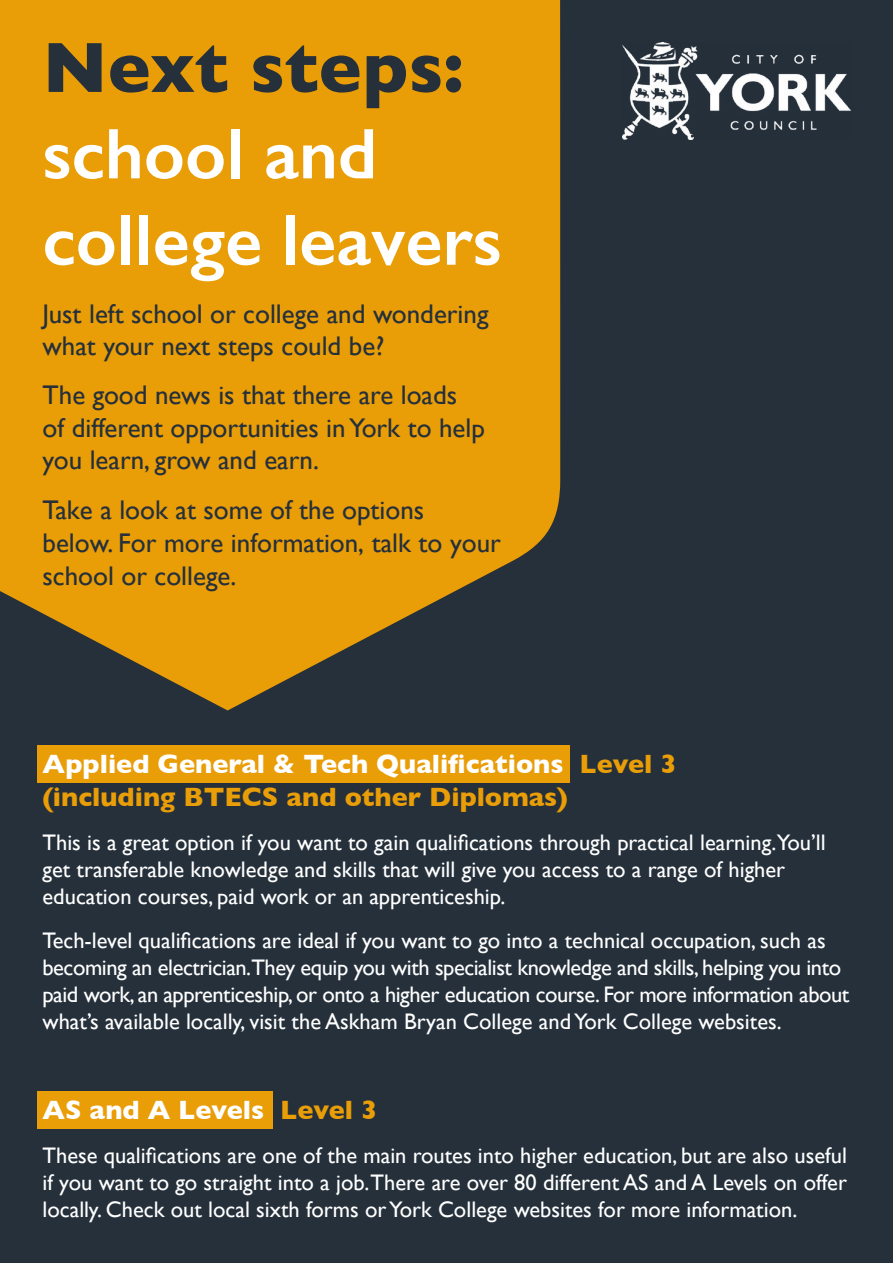
<style>
.page{position:relative;width:893px;height:1263px;background:#25303b}
.page>*{position:absolute;margin:0;border:0;box-sizing:border-box;transform-origin:0 0}
.t1{font:600 72px/86.4px "Gill Sans";color:#fff}
.t2{font:27px/32.4px "Gill Sans";color:#25303b}
.t3{font:700 27px/32.4px "Gill Sans";color:#e99d07}
.t4{font:700 27px "Gill Sans";color:#fff}
.t5{font:22.5px/27px "Gill Sans";color:#fff}
.t6{font:22.5px/27px "Gill Sans";letter-spacing:-.02em;color:#fff}
.s1{font-weight:700;color:#25303b}
.s2{font-style:inherit}
.s3{color:#fff}
.s4{color:#e99d07}
</style>
<div class="page">
<div style="left:38px;top:1091px;width:235px;height:37px;background:#e99d07"></div>
<div style="left:38px;top:745px;width:532px;height:38px;background:#e99d07"></div>
<svg style="left:0;top:0;width:560px;height:710px;background:#d3910c"></svg>
<img style="left:622px;top:43px;width:228px;height:97px">
<h1 class="t1" style="left:43px;top:24px;width:461px"><span class="s1">Next steps: </span>school and college leavers</h1>
<p class="t2" style="left:43px;top:297px;width:448px">Just left school or college and wondering what your next steps could be?</p>
<p class="t2" style="left:43px;top:379px;width:444px">The good news is that there are loads of different opportunities in York to help you learn, grow and earn.</p>
<p class="t2" style="left:43px;top:493px;width:460px;line-height:33px">Take a look at some of the options below. For more information<span class="s2">, talk to your school or college.</span></p>
<h2 class="t3" style="left:43px;top:747px;width:636px"><span class="s3">Applied General &amp; Tech Qualifications</span> Level 3 (including BTECS and other Diplomas)</h2>
<p class="t5" style="left:43px;top:828px;width:785px">This is a great option if you want to gain qualifications through practical learning.You’ll get transferable knowledge and skills that will give you access to a range of higher education courses, paid work or an apprenticeship.</p>
<p class="t6" style="left:43px;top:926px;width:808px">Tech-level qualifications are ideal if you want to go into a technical occupation, such as becoming an electrician.They equip you with specialist knowledge and skills, helping you into paid work, an apprenticeship, or onto a higher education course. For more information about what’s available locally, visit the Askham Bryan College and York College websites.</p>
<h2 class="t4" style="left:43px;top:1089px;width:336px">AS and A Levels <span class="s4">Level 3</span></h2>
<p class="t5" style="left:43px;top:1142px;width:806px;text-align:justify">These qualifications are one of the main routes into higher education, but are also useful if you want to go straight into a job.There are over 80 different AS and A Levels on offer locally. Check out local sixth forms or York College websites for more information.</p>
</div>
